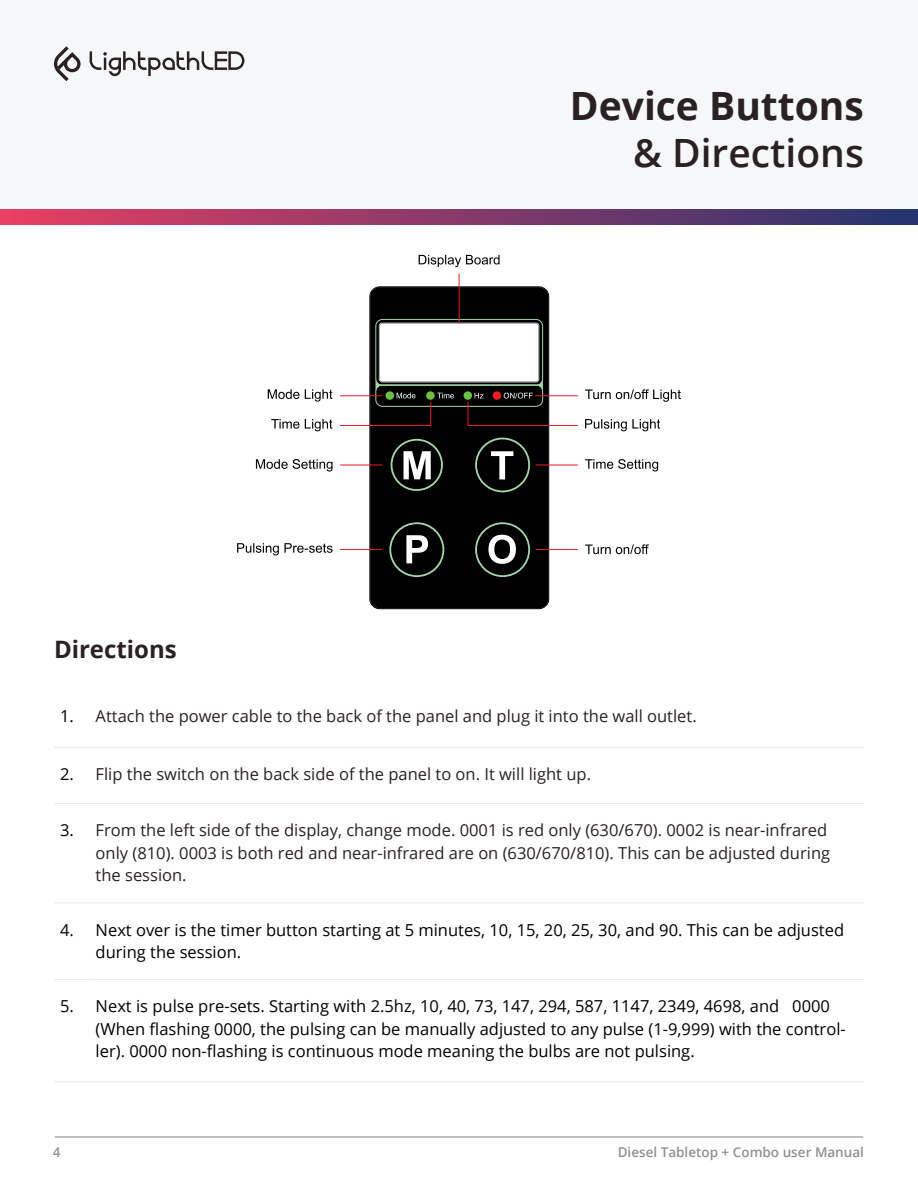
<style>
.page{position:relative;width:918px;height:1188px;background:#fff}
.page>*{position:absolute;margin:0;border:0;box-sizing:border-box;transform-origin:0 0}
.t1{font:700 39px "Open Sans";color:#292124}
.t2{font:600 39px "Open Sans";color:#292124}
.t3{font:700 24px "Open Sans";color:#292124}
.t4{font:16.5px/22.5px "Open Sans";color:#000}
.t5{font:16.5px/22.5px "Open Sans";color:#292124}
.t6{font:600 13.5px "Open Sans";color:#948f91}
</style>
<div class="page">
<hr style="left:55px;top:1136px;width:808px;height:2px;background:#948f91">
<div style="left:0;top:0;width:918px;height:225px;background:#f7f8f9"></div>
<svg style="left:90px;top:51px;width:154px;height:25px"></svg>
<svg style="left:54px;top:46px;width:27px;height:35px"></svg>
<svg style="left:0;top:210px;width:918px;height:15px;background:#873968"></svg>
<hr style="left:54px;top:747px;width:36px;height:1px;background:#e8e8e8">
<hr style="left:90px;top:747px;width:774px;height:1px;background:#e8e8e8">
<hr style="left:54px;top:803px;width:36px;height:1px;background:#e8e8e8">
<hr style="left:90px;top:803px;width:774px;height:1px;background:#e8e8e8">
<hr style="left:54px;top:903px;width:36px;height:1px;background:#e8e8e8">
<hr style="left:90px;top:903px;width:774px;height:1px;background:#e8e8e8">
<hr style="left:54px;top:979px;width:36px;height:1px;background:#e8e8e8">
<hr style="left:90px;top:979px;width:774px;height:1px;background:#e8e8e8">
<hr style="left:54px;top:1081px;width:36px;height:1px;background:#e8e8e8">
<hr style="left:90px;top:1081px;width:774px;height:1px;background:#e8e8e8">
<div style="left:370px;top:287px;width:178px;height:321px;background:#000;border-radius:10px"></div>
<svg style="left:389px;top:437px;width:142px;height:140px"></svg>
<hr style="left:340px;top:465px;width:42px;height:1px;background:#ed1d24">
<hr style="left:340px;top:549px;width:42px;height:1px;background:#ed1d24">
<hr style="left:536px;top:465px;width:42px;height:1px;background:#ed1d24">
<hr style="left:536px;top:549px;width:42px;height:1px;background:#ed1d24">
<svg style="left:256px;top:459px;width:77px;height:13px"></svg>
<svg style="left:585px;top:459px;width:73px;height:13px"></svg>
<svg style="left:237px;top:543px;width:96px;height:12px"></svg>
<svg style="left:585px;top:544px;width:64px;height:10px"></svg>
<svg style="left:419px;top:255px;width:81px;height:12px"></svg>
<svg style="left:339px;top:273px;width:239px;height:153px"></svg>
<svg style="left:268px;top:389px;width:65px;height:13px"></svg>
<svg style="left:271px;top:419px;width:62px;height:12px"></svg>
<svg style="left:585px;top:389px;width:96px;height:13px"></svg>
<svg style="left:585px;top:419px;width:75px;height:12px"></svg>
<p class="t3" style="left:54px;top:632px;width:124px">Directions</p>
<p class="t1" style="left:570px;top:78px;width:296px">Device Buttons</p>
<p class="t2" style="left:633px;top:126px;width:232px">&amp; Directions</p>
<p class="t4" style="left:60px;top:704px;width:15px">1.</p>
<p class="t5" style="left:96px;top:704px;width:603px">Attach the power cable to the back of the panel and plug it into the wall outlet.</p>
<p class="t4" style="left:60px;top:763px;width:15px">2.</p>
<p class="t5" style="left:96px;top:763px;width:497px">Flip the switch on the back side of the panel to on. It will light up.</p>
<p class="t4" style="left:60px;top:819px;width:15px">3.</p>
<p class="t5" style="left:96px;top:819px;width:736px">From the left side of the display, change mode. 0001 is red only (630/670). 0002 is near-infrared only (810). 0003 is both red and near-infrared are on (630/670/810). This can be adjusted during the session.</p>
<p class="t4" style="left:60px;top:918px;width:15px">4.</p>
<p class="t4" style="left:96px;top:918px;width:750px">Next over is the timer button starting at 5 minutes, 10, 15, 20, 25, 30, and 90. This can be adjusted during the session.</p>
<p class="t4" style="left:60px;top:995px;width:15px">5.</p>
<p class="t4" style="left:96px;top:995px;width:752px">Next is pulse pre-sets. Starting with 2.5hz, 10, 40, 73, 147, 294, 587, 1147, 2349, 4698, and 0000 (When flashing 0000, the pulsing can be manually adjusted to any pulse (1-9,999) with the control&shy;ler). 0000 non-flashing is continuous mode meaning the bulbs are not pulsing.</p>
<p class="t6" style="left:53px;top:1143px;width:9px">4</p>
<p class="t6" style="left:618px;top:1143px;width:248px">Diesel Tabletop + Combo user Manual</p>
</div>
